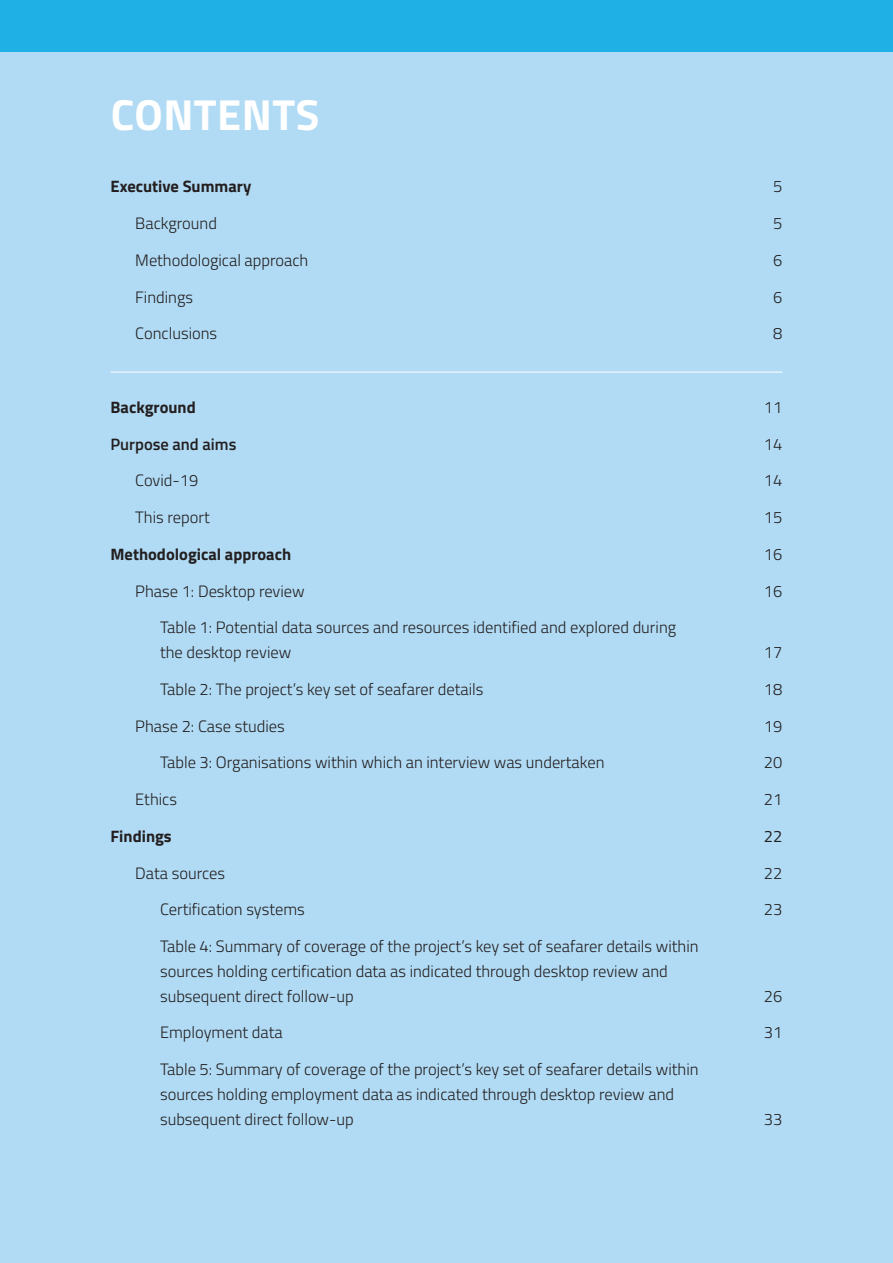
<style>
.page{position:relative;width:893px;height:1263px;background:#b1dbf4}
.page>*{position:absolute;margin:0;border:0;box-sizing:border-box;transform-origin:0 0}
.t1{font:700 43.5px "Titillium Web";letter-spacing:.01em;color:#fff}
.t2{font:300 16.5px/24.8px "Titillium Web";color:#231f20}
.t3{font:700 16.5px "Titillium Web";color:#231f20}
.t4{font:600 16.5px "Titillium Web";color:#231f20}
.t5{font:16.5px "Titillium Web";color:#231f20}
</style>
<div class="page">
<div style="left:0;top:0;width:893px;height:51px;background:#1fb0e6"></div>
<hr style="left:111px;top:372px;width:671px;height:1px;background:#fff">
<p class="t1" style="left:111px;top:82px;width:210px">CONTENTS</p>
<p class="t3" style="left:111px;top:174px;width:142px">Executive Summary</p>
<p class="t2" style="left:773px;top:173px;width:11px">5</p>
<p class="t2" style="left:135px;top:210px;width:83px">Background</p>
<p class="t2" style="left:773px;top:210px;width:11px">5</p>
<p class="t2" style="left:135px;top:247px;width:175px">Methodological approach</p>
<p class="t2" style="left:773px;top:247px;width:11px">6</p>
<p class="t2" style="left:135px;top:284px;width:59px">Findings</p>
<p class="t2" style="left:773px;top:284px;width:11px">6</p>
<p class="t2" style="left:135px;top:320px;width:83px">Conclusions</p>
<p class="t2" style="left:773px;top:320px;width:11px">8</p>
<p class="t3" style="left:111px;top:394px;width:87px">Background</p>
<p class="t2" style="left:764px;top:394px;width:20px">11</p>
<p class="t4" style="left:111px;top:431px;width:127px">Purpose and aims</p>
<p class="t2" style="left:764px;top:431px;width:20px">14</p>
<p class="t2" style="left:135px;top:467px;width:65px">Covid-19</p>
<p class="t2" style="left:764px;top:467px;width:20px">14</p>
<p class="t2" style="left:135px;top:504px;width:76px">This report</p>
<p class="t2" style="left:764px;top:504px;width:20px">15</p>
<p class="t3" style="left:111px;top:541px;width:182px">Methodological approach</p>
<p class="t2" style="left:764px;top:541px;width:20px">16</p>
<p class="t2" style="left:135px;top:578px;width:171px">Phase 1: Desktop review</p>
<p class="t2" style="left:764px;top:578px;width:20px">16</p>
<p class="t2" style="left:160px;top:614px;width:518px">Table 1: Potential data sources and resources identified and explored during the desktop review</p>
<p class="t2" style="left:764px;top:639px;width:20px">17</p>
<p class="t2" style="left:160px;top:676px;width:325px">Table 2: The project’s key set of seafarer details</p>
<p class="t2" style="left:764px;top:676px;width:20px">18</p>
<p class="t2" style="left:135px;top:713px;width:151px">Phase 2: Case studies</p>
<p class="t2" style="left:764px;top:713px;width:20px">19</p>
<p class="t2" style="left:160px;top:749px;width:446px">Table 3: Organisations within which an interview was undertaken</p>
<p class="t2" style="left:764px;top:749px;width:20px">20</p>
<p class="t2" style="left:135px;top:786px;width:43px">Ethics</p>
<p class="t2" style="left:764px;top:786px;width:20px">21</p>
<p class="t3" style="left:111px;top:823px;width:63px">Findings</p>
<p class="t5" style="left:764px;top:824px;width:20px">22</p>
<p class="t2" style="left:135px;top:860px;width:91px">Data sources</p>
<p class="t2" style="left:764px;top:860px;width:20px">22</p>
<p class="t2" style="left:160px;top:896px;width:146px">Certification systems</p>
<p class="t2" style="left:764px;top:896px;width:20px">23</p>
<p class="t2" style="left:160px;top:933px;width:540px">Table 4: Summary of coverage of the project’s key set of seafarer details within sources holding certification data as indicated through desktop review and subsequent direct follow-up</p>
<p class="t2" style="left:764px;top:983px;width:20px">26</p>
<p class="t2" style="left:160px;top:1019px;width:124px">Employment data</p>
<p class="t2" style="left:764px;top:1019px;width:20px">31</p>
<p class="t2" style="left:160px;top:1056px;width:540px">Table 5: Summary of coverage of the project’s key set of seafarer details within sources holding employment data as indicated through desktop review and subsequent direct follow-up</p>
<p class="t2" style="left:764px;top:1106px;width:20px">33</p>
</div>
